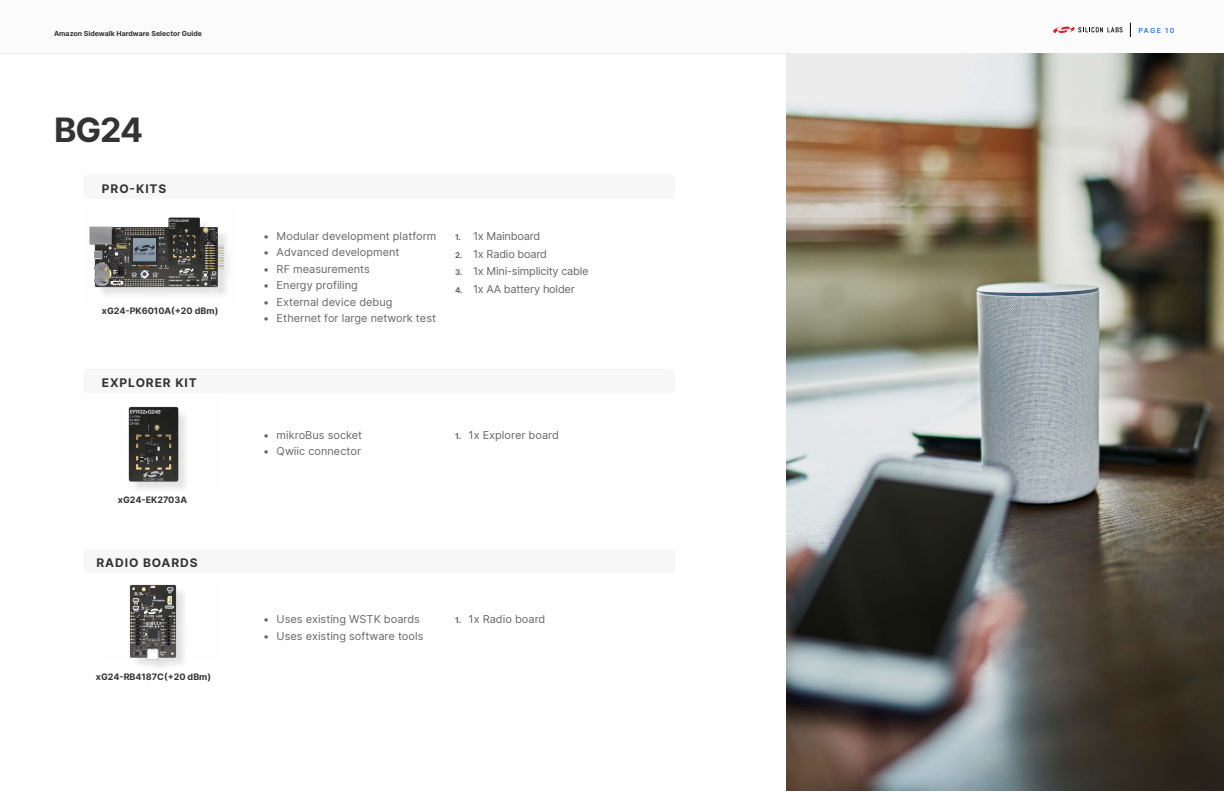
<style>
.page{position:relative;width:1224px;height:792px;background:#fff}
.page>*{position:absolute;margin:0;border:0;box-sizing:border-box;transform-origin:0 0}
.t1{font:700 34px "Inter";color:#333}
.t2{font:700 12px "Inter";letter-spacing:.075em;color:#333}
.t3{font:11px "Inter";color:#666}
.t4{font:11px "Inter";letter-spacing:-.02em;color:#666}
.t5{font:700 9px "Inter";color:#333}
.t6{font:700 7px "Inter";color:#333}
.t7{font:500 7px "Inter";letter-spacing:.18em;color:#0f61ed}
.s1{font-weight:700;font-size:8px}
</style>
<div class="page">
<div style="left:0;top:0;width:1224px;height:54px;background:#fbfbfc"></div>
<svg style="left:1130px;top:23px;width:1px;height:14px"></svg>
<svg style="left:1053px;top:26px;width:69px;height:8px"></svg>
<hr style="left:0;top:54px;width:1224px;height:1px;background:#ebebeb">
<img style="left:786px;top:53px;width:438px;height:738px">
<img style="left:89px;top:217px;width:139px;height:78px">
<img style="left:128px;top:406px;width:58px;height:83px">
<div style="left:132px;top:587px;width:57px;height:85px;background:#000;opacity:.11"></div>
<img style="left:129px;top:584px;width:60px;height:77px">
<div style="left:84px;top:175px;width:591px;height:24px;background:#f7f7f7;border-radius:4px"></div>
<div style="left:84px;top:369px;width:591px;height:24px;background:#f7f7f7;border-radius:4px"></div>
<div style="left:84px;top:549px;width:591px;height:24px;background:#f7f7f7;border-radius:4px"></div>
<p class="t6" style="left:54px;top:28px;width:150px">Amazon Sidewalk Hardware Selector Guide</p>
<h1 class="t1" style="left:54px;top:104px;width:91px">BG24</h1>
<p class="t2" style="left:102px;top:179px;width:66px">PRO-KITS</p>
<p class="t5" style="left:102px;top:304px;width:118px">xG24-PK6010A(+20 dBm)</p>
<p class="t2" style="left:102px;top:373px;width:96px">EXPLORER KIT</p>
<p class="t5" style="left:118px;top:493px;width:71px">xG24-EK2703A</p>
<p class="t2" style="left:97px;top:553px;width:103px">RADIO BOARDS</p>
<p class="t5" style="left:96px;top:670px;width:117px">xG24-RB4187C(+20 dBm)</p>
<p class="t3" style="left:263px;top:228px;width:175px">• Modular development platform</p>
<p class="t3" style="left:263px;top:244px;width:138px">• Advanced development</p>
<p class="t3" style="left:263px;top:261px;width:108px">• RF measurements</p>
<p class="t3" style="left:263px;top:277px;width:96px">• Energy profiling</p>
<p class="t3" style="left:263px;top:294px;width:131px">• External device debug</p>
<p class="t3" style="left:263px;top:310px;width:174px">• Ethernet for large network test</p>
<p class="t4" style="left:455px;top:228px;width:87px"><span class="s1">1.</span> 1x Mainboard</p>
<p class="t4" style="left:455px;top:246px;width:93px"><span class="s1">2.</span> 1x Radio board</p>
<p class="t4" style="left:455px;top:263px;width:135px"><span class="s1">3.</span> 1x Mini-simplicity cable</p>
<p class="t4" style="left:455px;top:281px;width:121px"><span class="s1">4.</span> 1x AA battery holder</p>
<p class="t3" style="left:263px;top:427px;width:101px">• mikroBus socket</p>
<p class="t3" style="left:263px;top:443px;width:99px">• Qwiic connector</p>
<p class="t3" style="left:455px;top:427px;width:105px"><span class="s1">1.</span> 1x Explorer board</p>
<p class="t3" style="left:263px;top:611px;width:158px">• Uses existing WSTK boards</p>
<p class="t3" style="left:263px;top:628px;width:162px">• Uses existing software tools</p>
<p class="t3" style="left:455px;top:611px;width:92px"><span class="s1">1.</span> 1x Radio board</p>
<p class="t7" style="left:1138px;top:25px;width:37px">PAGE 10</p>
</div>
